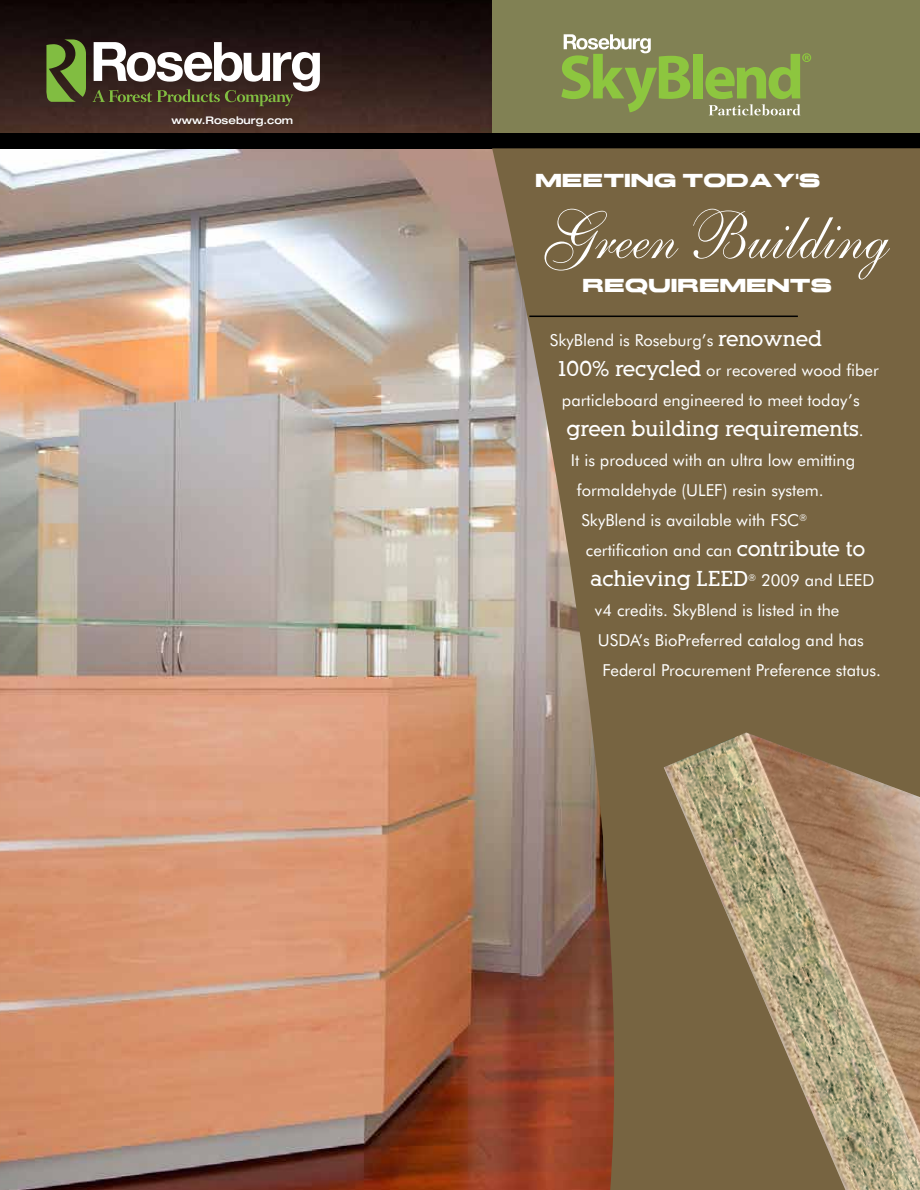
<style>
.page{position:relative;width:920px;height:1190px;background:#fff}
.page>*{position:absolute;margin:0;border:0;box-sizing:border-box;transform-origin:0 0}
.t1{font:68.1px "Shelley Allegro Script";color:#fff;scale:.91 1}
.t2{font:700 21px "Alexandria FLF";color:#fff}
.t3{font:18.75px "Roseburg Beta";color:#fff}
.t4{font:16.5px/30px "Futura BT";color:#fff}
.t5{font:500 expanded 10.5px "Helvetica Neue";color:#fff}
.s1{font-family:"Futura BT";font-weight:900}
.s2{font-family:"Alexandria FLF";font-weight:700;font-size:21px}
.s3{font-family:"Futura BT";font-weight:400;font-size:16.5px}
</style>
<div class="page">
<img style="left:0;top:148px;width:492px;height:1042px">
<img style="left:0;top:0;width:492px;height:133px">
<div style="left:0;top:133px;width:919px;height:15px;background:#000"></div>
<svg style="left:492px;top:148px;width:427px;height:1042px;background:#81694b"></svg>
<div style="left:492px;top:0;width:427px;height:133px;background:#818154"></div>
<hr style="left:529px;top:316px;width:268px;height:1px;background:#000">
<div style="left:693px;top:54px;width:10px;height:44px;background:#8dc63f"></div>
<svg style="left:705px;top:53px;width:106px;height:62px"></svg>
<svg style="left:561px;top:34px;width:129px;height:78px"></svg>
<svg style="left:46px;top:39px;width:40px;height:63px;background:#628332"></svg>
<svg style="left:93px;top:42px;width:227px;height:64px"></svg>
<div style="left:663px;top:732px;width:256px;height:458px;background:#776441"></div>
<svg style="left:676px;top:737px;width:243px;height:453px;background:#978361"></svg>
<p class="t5" style="left:171px;top:114px;width:123px">www.Roseburg.com</p>
<p class="t3" style="left:535px;top:174px;width:286px">MEETING TODAY<span class="s1">'</span>S</p>
<h1 class="t1" style="left:533px;top:196px;width:381px">Green Building</h1>
<p class="t3" style="left:582px;top:279px;width:250px">REQUIREMENTS</p>
<p class="t4" style="left:550px;top:325px;width:273px">SkyBlend is Roseburg’s <span class="s2">renowned</span></p>
<p class="t4" style="left:556px;top:355px;width:324px"><span class="s2">100% recycled</span> or recovered wood fiber</p>
<p class="t4" style="left:562px;top:385px;width:299px">particleboard engineered to meet today’s</p>
<p class="t2" style="left:566px;top:418px;width:298px">green building requirements<span class="s3">.</span></p>
<p class="t4" style="left:571px;top:445px;width:286px">It is produced with an ultra low emitting</p>
<p class="t4" style="left:577px;top:475px;width:248px">formaldehyde (ULEF) resin system.</p>
<p class="t4" style="left:581px;top:505px;width:227px">SkyBlend is available with FSC<sup>®</sup></p>
<p class="t4" style="left:586px;top:535px;width:281px">certification and can <span class="s2">contribute to</span></p>
<p class="t2" style="left:590px;top:568px;width:285px">achieving LEED<sup>®</sup> <span class="s3">2009 and LEED</span></p>
<p class="t4" style="left:595px;top:595px;width:287px">v4 credits. SkyBlend is listed in the<br>USDA’s BioPreferred catalog and has<br>Federal Procurement Preference status.</p>
</div>
